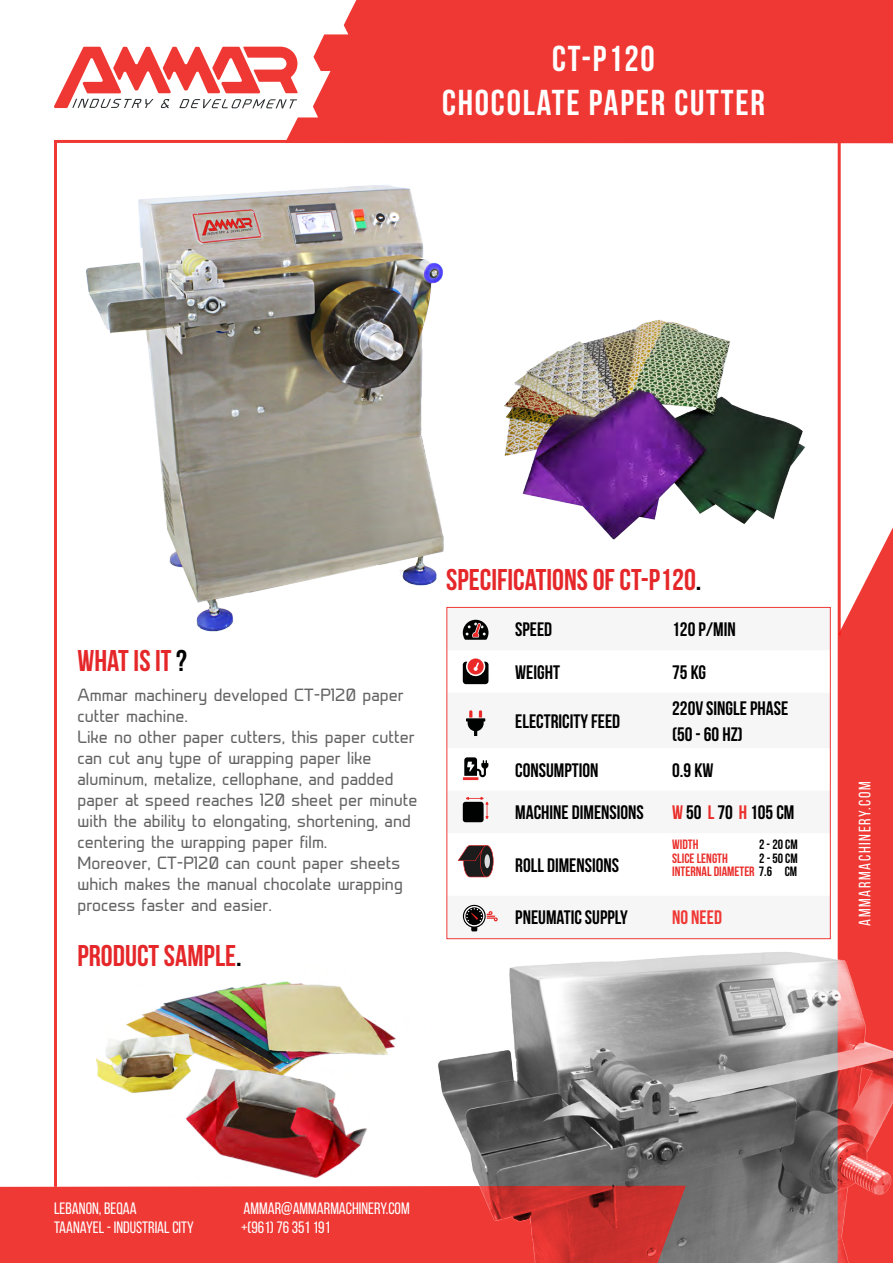
<style>
.page{position:relative;width:893px;height:1263px;background:#fff}
.page>*{position:absolute;margin:0;border:0;box-sizing:border-box;transform-origin:0 0}
.Chapters_Header{font:700 36px "Bebas Neue";letter-spacing:.05em;color:#fff}
.t1{font:700 30px "Bebas Neue";color:#e5272a}
.TOC_-_Chapter_header{font:700 19.5px "Bebas Neue";color:#000}
.TOC_-_Chapter_header-2{font:700 19.5px "Bebas Neue";color:#ef3834}
.t2{font:16.5px/21px "Prime";color:#646464}
.t3{font:16.5px "Bebas Neue";color:#fff}
.t4{font:16.5px "Bebas Neue";letter-spacing:.1em;color:#fff}
.TOC_-_Chapter_header-3{font:700 13.5px "Bebas Neue";color:#e92e2b}
.TOC_-_Chapter_header-4{font:700 13.5px "Bebas Neue";color:#000}
.s1{color:#000101}
.s2{color:#e92e2b}
.s3{color:#000}
</style>
<div class="page">
<div style="left:287px;top:0;width:606px;height:143px;background:#ef3834"></div>
<svg style="left:54px;top:138px;width:243px;height:1048px"></svg>
<hr style="left:838px;top:140px;width:3px;height:495px;background:#ef3834">
<img style="left:438px;top:947px;width:400px;height:316px">
<img style="left:504px;top:319px;width:302px;height:221px">
<img style="left:97px;top:959px;width:299px;height:227px">
<svg style="left:54px;top:47px;width:246px;height:61px"></svg>
<svg style="left:0;top:1186px;width:686px;height:77px;background:#e33935"></svg>
<svg style="left:838px;top:527px;width:55px;height:736px;background:#ef514d"></svg>
<img style="left:54px;top:161px;width:441px;height:489px">
<svg style="left:448px;top:609px;width:47px;height:323px;fill:#f6f6f6"></svg>
<div style="left:446px;top:607px;width:385px;height:332px;border:1px solid #ef3935"></div>
<svg style="left:463px;top:620px;width:25px;height:20px"></svg>
<svg style="left:466px;top:710px;width:19px;height:26px"></svg>
<svg style="left:463px;top:658px;width:25px;height:26px"></svg>
<hr style="left:463px;top:777px;width:15px;height:3px;background:#e92a29">
<svg style="left:464px;top:757px;width:24px;height:20px"></svg>
<div style="left:463px;top:802px;width:21px;height:20px;background:#000101;border-radius:3px"></div>
<svg style="left:466px;top:797px;width:23px;height:22px"></svg>
<svg style="left:458px;top:845px;width:35px;height:32px"></svg>
<svg style="left:463px;top:905px;width:35px;height:26px"></svg>
<p class="Chapters_Header" style="left:552px;top:39px;width:104px">CT-P120</p>
<p class="Chapters_Header" style="left:442px;top:83px;width:324px">CHOCOLATE PAPER CUTTER</p>
<p class="t1" style="left:78px;top:644px;width:111px">WHAT IS IT <span class="s1">?</span></p>
<p class="t2" style="left:78px;top:684px;width:328px">Ammar machinery developed CT-P120 paper cutter machine.</p>
<p class="t2" style="left:78px;top:726px;width:342px">Like no other paper cutters, this paper cutter can cut any type of wrapping paper like aluminum, metalize, cellophane, and padded paper at speed reaches 120 sheet per minute with the ability to elongating, shortening, and centering the wrapping paper film.</p>
<p class="t2" style="left:78px;top:852px;width:327px">Moreover, CT-P120 can count paper sheets which makes the manual chocolate wrapping process faster and easier.</p>
<p class="t1" style="left:77px;top:939px;width:166px">PRODUCT SAMPLE<span class="s1">.</span></p>
<p class="t1" style="left:446px;top:563px;width:257px">SPECIFICATIONS OF CT-P120<span class="s1">.</span></p>
<p class="TOC_-_Chapter_header" style="left:515px;top:619px;width:38px">SPEED</p>
<p class="TOC_-_Chapter_header" style="left:672px;top:619px;width:65px">120 P/MIN</p>
<p class="TOC_-_Chapter_header" style="left:515px;top:661px;width:46px">WEIGHT</p>
<p class="TOC_-_Chapter_header" style="left:672px;top:661px;width:36px">75 KG</p>
<p class="TOC_-_Chapter_header" style="left:515px;top:710px;width:106px">ELECTRICITY FEED</p>
<p class="TOC_-_Chapter_header" style="left:672px;top:698px;width:117px">220V SINGLE PHASE</p>
<p class="TOC_-_Chapter_header" style="left:672px;top:723px;width:72px">(50 - 60 HZ)</p>
<p class="TOC_-_Chapter_header" style="left:515px;top:759px;width:85px">CONSUMPTION</p>
<p class="TOC_-_Chapter_header" style="left:672px;top:759px;width:43px">0.9 KW</p>
<p class="TOC_-_Chapter_header" style="left:515px;top:802px;width:130px">MACHINE DIMENSIONS</p>
<p class="TOC_-_Chapter_header" style="left:672px;top:802px;width:124px"><span class="s2">W</span> 50 <span class="s2">L</span> 70 <span class="s2">H</span> 105 CM</p>
<p class="TOC_-_Chapter_header" style="left:515px;top:854px;width:105px">ROLL DIMENSIONS</p>
<p class="TOC_-_Chapter_header-3" style="left:672px;top:837px;width:28px">WIDTH</p>
<p class="TOC_-_Chapter_header-4" style="left:759px;top:837px;width:40px">2 - 20 CM</p>
<p class="TOC_-_Chapter_header-3" style="left:672px;top:851px;width:57px">SLICE LENGTH</p>
<p class="TOC_-_Chapter_header-4" style="left:759px;top:851px;width:40px">2 - 50 CM</p>
<p class="TOC_-_Chapter_header-3" style="left:672px;top:864px;width:126px">INTERNAL DIAMETER <span class="s3">7.6 CM</span></p>
<p class="TOC_-_Chapter_header" style="left:515px;top:907px;width:114px">PNEUMATIC SUPPLY</p>
<p class="TOC_-_Chapter_header-2" style="left:672px;top:907px;width:51px">NO NEED</p>
<p class="t4" style="left:856px;top:926px;width:147px;rotate:-90deg">AMMARMACHINERY.COM</p>
<p class="t3" style="left:54px;top:1199px;width:84px">LEBANON, BEQAA</p>
<p class="t3" style="left:54px;top:1218px;width:141px">TAANAYEL - INDUSTRIAL CITY</p>
<p class="t3" style="left:244px;top:1199px;width:168px">AMMAR@AMMARMACHINERY.COM</p>
<p class="t3" style="left:241px;top:1218px;width:91px">+(961) 76 351 191</p>
</div>
